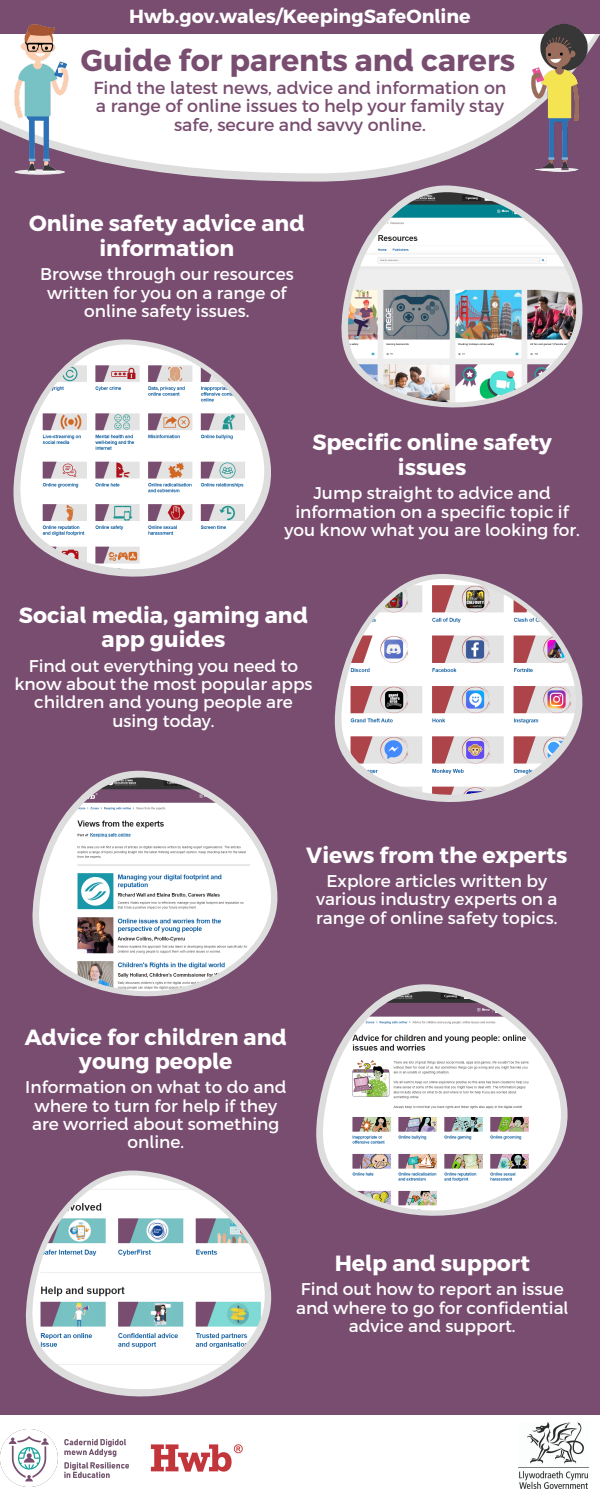
<style>
.page{position:relative;width:600px;height:1500px;background:#794d70}
.page>*{position:absolute;margin:0;border:0;box-sizing:border-box;transform-origin:0 0}
.t1{font:700 30.1px "Cymraeg";color:#794d70}
.t2{font:700 22px/24.2px "Cymraeg";color:#fff;text-align:center}
.t3{font:700 19px "Cymraeg";color:#fff}
.t4{font:17.5px/18.8px "Cymraeg";color:#794d70;text-align:center}
.t5{font:17px/18.3px "Cymraeg";color:#fff;text-align:center}
</style>
<div class="page">
<svg style="left:0;top:34px;width:600px;height:148px;background:#eeeaed"></svg>
<svg style="left:340px;top:181px;width:243px;height:176px"></svg>
<img style="left:347px;top:188px;width:232px;height:220px">
<svg style="left:13px;top:339px;width:258px;height:183px"></svg>
<img style="left:19px;top:340px;width:248px;height:237px">
<svg style="left:334px;top:678px;width:249px;height:71px"></svg>
<img style="left:340px;top:574px;width:239px;height:228px">
<svg style="left:32px;top:770px;width:246px;height:175px"></svg>
<img style="left:38px;top:773px;width:236px;height:224px">
<svg style="left:316px;top:984px;width:252px;height:179px"></svg>
<img style="left:322px;top:987px;width:242px;height:229px">
<svg style="left:25px;top:1170px;width:247px;height:174px"></svg>
<img style="left:31px;top:1171px;width:237px;height:226px">
<div style="left:0;top:1415px;width:600px;height:85px;background:#fff"></div>
<img style="left:0;top:1429px;width:129px;height:57px">
<img style="left:518px;top:1423px;width:70px;height:66px">
<img style="left:150px;top:1444px;width:93px;height:28px">
<img style="left:12px;top:24px;width:57px;height:157px">
<img style="left:530px;top:23px;width:68px;height:161px">
<p class="t3" style="left:129px;top:4px;width:343px">Hwb.gov.wales/KeepingSafeOnline</p>
<h1 class="t1" style="left:81px;top:41px;width:436px">Guide for parents and carers</h1>
<p class="t4" style="left:93px;top:77px;width:415px">Find the latest news, advice and information on a range of online issues to help your family stay safe, secure and savvy online.</p>
<p class="t2" style="left:29px;top:210px;width:277px">Online safety advice and information</p>
<p class="t5" style="left:40px;top:264px;width:255px">Browse through our resources written for you on a range of online safety issues.</p>
<p class="t2" style="left:312px;top:429px;width:241px">Specific online safety issues</p>
<p class="t5" style="left:284px;top:483px;width:297px">Jump straight to advice and information on a specific topic if you know what you are looking for.</p>
<p class="t2" style="left:19px;top:602px;width:291px">Social media, gaming and app guides</p>
<p class="t5" style="left:14px;top:656px;width:300px">Find out everything you need to know about the most popular apps children and young people are using today.</p>
<p class="t2" style="left:306px;top:842px;width:263px">Views from the experts</p>
<p class="t5" style="left:316px;top:871px;width:243px">Explore articles written by various industry experts on a range of online safety topics.</p>
<p class="t2" style="left:25px;top:1024px;width:264px">Advice for children and young people</p>
<p class="t5" style="left:25px;top:1077px;width:263px">Information on what to do and where to turn for help if they are worried about something online.</p>
<p class="t2" style="left:335px;top:1250px;width:197px">Help and support</p>
<p class="t5" style="left:296px;top:1279px;width:274px">Find out how to report an issue and where to go for confidential advice and support.</p>
</div>
